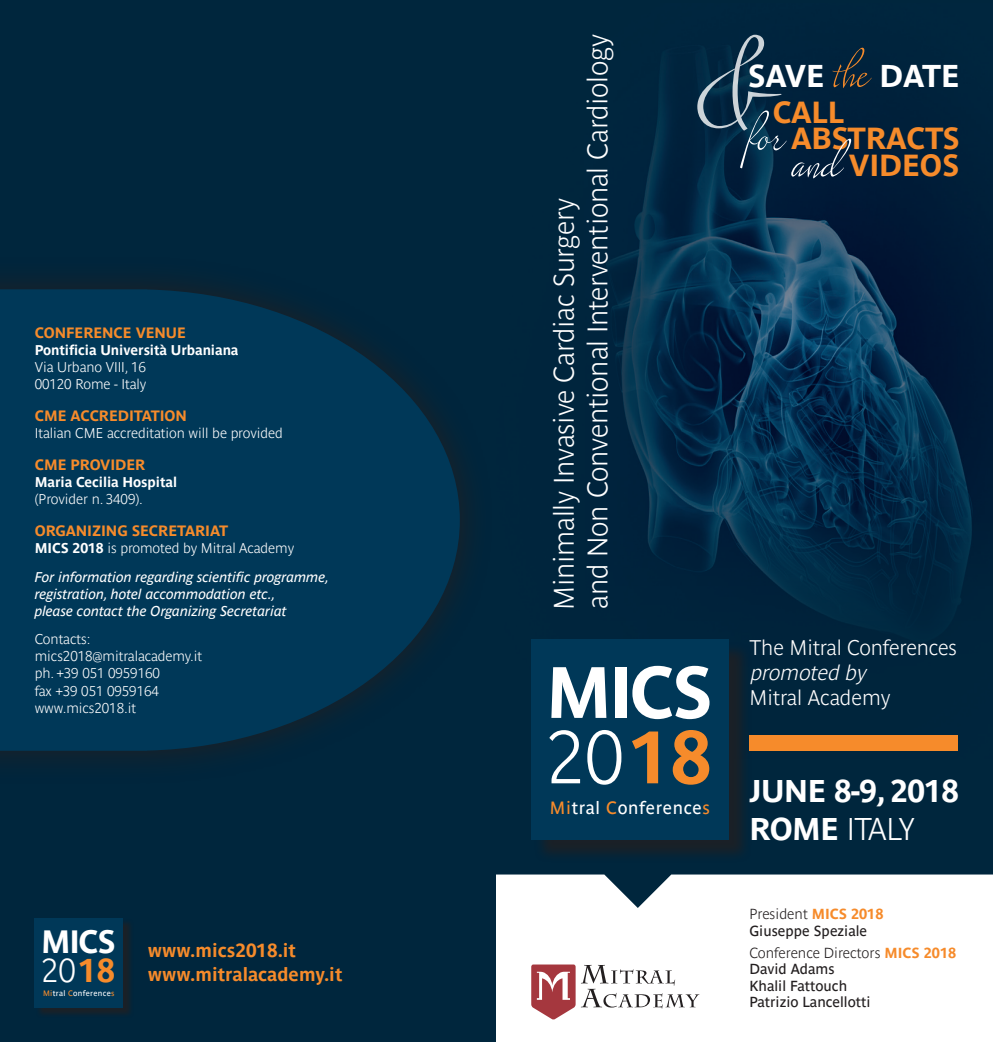
<style>
.page{position:relative;width:993px;height:1042px;background:#fff}
.page>*{position:absolute;margin:0;border:0;box-sizing:border-box;transform-origin:0 0}
.t1{font:700 73.33px "Parisine Clair";color:#fff}
.t2{font:700 71.75px "Parisine Ptf";color:#fff}
.t3{font:700 32.73px "Parisine Clair";color:#fff}
.t4{font:700 32.02px "Parisine Ptf";color:#fff}
.t5{font:700 31.32px "Parisine Ptf";color:#fff}
.t6{font:700 31.15px "Parisine Ptf";letter-spacing:-.015em;color:#fff}
.t7{font:700 31.15px "Parisine Clair";letter-spacing:-.07em;color:#fff}
.t8{font:700 30.28px "Parisine Ptf";letter-spacing:-.01em;color:#f68b2b}
.t9{font:700 28px "Parisine Clair";letter-spacing:-.01em;color:#fff}
.t10{font:700 21px "Parisine Clair";letter-spacing:-.005em;color:#fff}
.t11{font:italic 700 21px "Parisine Clair";color:#fff}
.t12{font:700 18.72px "Parisine Ptf";color:#f68b2b}
.t13{font:17.68px "Parisine Ptf";letter-spacing:.035em;color:#fff}
.infotit{font:700 14.88px "Parisine Ptf";letter-spacing:-.005em;color:#f68b2b}
.t14{font:14.35px "Parisine Ptf";color:#231f20}
.t15{font:700 14.35px "Parisine Clair";color:#231f20}
.info{font:700 14px/17.2px "Parisine Clair";letter-spacing:-.005em;color:#fff}
.info-2{font:italic 14px/17.2px "Parisine Ptf";letter-spacing:-.005em;color:#fff}
.info-3{font:700 14px/17.2px "Parisine Ptf";letter-spacing:-.005em;color:#fff}
.t16{font:7.88px "Parisine Ptf";letter-spacing:.035em;color:#fff}
.s1{font-family:"Parisine Clair"}
.s2{font-family:"Parisine Ptf"}
.s3{font-family:"Parisine Ptf";color:#f68b2b}
.s4{color:#f68b2b}
.s5{font-family:"Lush Script";font-weight:400;font-size:53.9px;color:#f68b2b}
.s6{font-family:"Lush Script";font-weight:400;font-size:53.9px;color:#fff}
</style>
<div class="page">
<div style="left:481px;top:0;width:511px;height:1042px;background:#00263d"></div>
<img style="left:606px;top:34px;width:386px;height:717px">
<div style="left:534px;top:642px;width:217px;height:221px;background:#231f20;opacity:.75"></div>
<div style="left:531px;top:639px;width:197px;height:201px;background:#003858"></div>
<div style="left:749px;top:735px;width:208px;height:16px;background:#f68b2b"></div>
<div style="left:496px;top:874px;width:496px;height:168px;background:#fff"></div>
<svg style="left:531px;top:964px;width:168px;height:55px"></svg>
<div style="left:0;top:0;width:495px;height:1042px;background:#00263d"></div>
<svg style="left:0;top:289px;width:459px;height:462px;fill:#003858"></svg>
<svg style="left:697px;top:35px;width:84px;height:96px"></svg>
<div style="left:36px;top:919px;width:97px;height:99px;background:#231f20;opacity:.75"></div>
<div style="left:35px;top:918px;width:87px;height:89px;background:#003858"></div>
<p class="infotit" style="left:35px;top:322px;width:152px">CONFERENCE VENUE</p>
<p class="info-3" style="left:35px;top:340px;width:205px">Pontificia Università Urbaniana</p>
<p class="info" style="left:35px;top:359px;width:113px">Via Urbano VIII, 16</p>
<p class="info" style="left:35px;top:376px;width:113px">00120 Rome - Italy</p>
<p class="infotit" style="left:35px;top:405px;width:153px">CME ACCREDITATION</p>
<p class="info" style="left:35px;top:425px;width:249px">Italian CME accreditation will be provided</p>
<p class="infotit" style="left:35px;top:454px;width:112px">CME PROVIDER</p>
<p class="info-3" style="left:35px;top:472px;width:144px">Maria Cecilia Hospital <span class="s1">(Provider n. 3409).</span></p>
<p class="infotit" style="left:35px;top:520px;width:195px">ORGANIZING SECRETARIAT</p>
<p class="info" style="left:35px;top:540px;width:261px"><span class="s2">MICS 2018</span> is promoted by Mitral Academy</p>
<p class="info-2" style="left:35px;top:567px;width:296px">For information regarding scientific programme, registration, hotel accommodation etc.,<br>please contact the Organizing Secretariat</p>
<p class="info" style="left:35px;top:631px;width:169px">Contacts: mics2018@mitralacademy.it</p>
<p class="info" style="left:35px;top:665px;width:127px">ph. +39 051 0959160</p>
<p class="info" style="left:35px;top:682px;width:126px">fax +39 051 0959164</p>
<p class="info" style="left:35px;top:699px;width:103px">www.mics2018.it</p>
<p class="t4" style="left:41px;top:917px;width:76px">MICS</p>
<p class="t3" style="left:41px;top:952px;width:75px">20<span class="s3">18</span></p>
<p class="t16" style="left:43px;top:987px;width:73px"><span class="s4">Mi</span>tral <span class="s4">C</span>onference<span class="s4">s</span></p>
<p class="t12" style="left:148px;top:936px;width:149px">www.mics2018.it</p>
<p class="t12" style="left:148px;top:960px;width:196px">www.mitralacademy.it</p>
<p class="t9" style="left:581px;top:609px;width:576px;rotate:-90deg">and Non Conventional Interventional Cardiology</p>
<p class="t9" style="left:547px;top:610px;width:413px;rotate:-90deg">Minimally Invasive Cardiac Surgery</p>
<p class="t2" style="left:545px;top:639px;width:168px">MICS</p>
<p class="t1" style="left:545px;top:715px;width:167px">20<span class="s3">18</span></p>
<p class="t13" style="left:549px;top:794px;width:161px"><span class="s4">Mi</span>tral <span class="s4">C</span>onference<span class="s4">s</span></p>
<p class="t5" style="left:747px;top:52px;width:213px">SAVE <span class="s5">the</span> DATE</p>
<p class="t8" style="left:772px;top:89px;width:73px">CALL</p>
<p class="t8" style="left:747px;top:116px;width:213px"><span class="s6">for</span> ABSTRACTS</p>
<p class="t8" style="left:793px;top:143px;width:167px"><span class="s6">and</span> VIDEOS</p>
<p class="t10" style="left:749px;top:635px;width:209px">The Mitral Conferences</p>
<p class="t11" style="left:749px;top:660px;width:123px">promoted by</p>
<p class="t10" style="left:749px;top:685px;width:143px">Mitral Academy</p>
<p class="t6" style="left:749px;top:768px;width:211px">JUNE 8-9, 2018</p>
<p class="t7" style="left:749px;top:811px;width:167px"><span class="s2">ROME</span> ITALY</p>
<p class="t15" style="left:749px;top:906px;width:135px">President <span class="s3">MICS 2018</span></p>
<p class="t14" style="left:749px;top:920px;width:119px">Giuseppe Speziale</p>
<p class="t15" style="left:749px;top:944px;width:208px">Conference Directors <span class="s3">MICS 2018</span></p>
<p class="t14" style="left:749px;top:958px;width:87px">David Adams</p>
<p class="t14" style="left:749px;top:975px;width:99px">Khalil Fattouch</p>
<p class="t14" style="left:749px;top:991px;width:122px">Patrizio Lancellotti</p>
</div>
